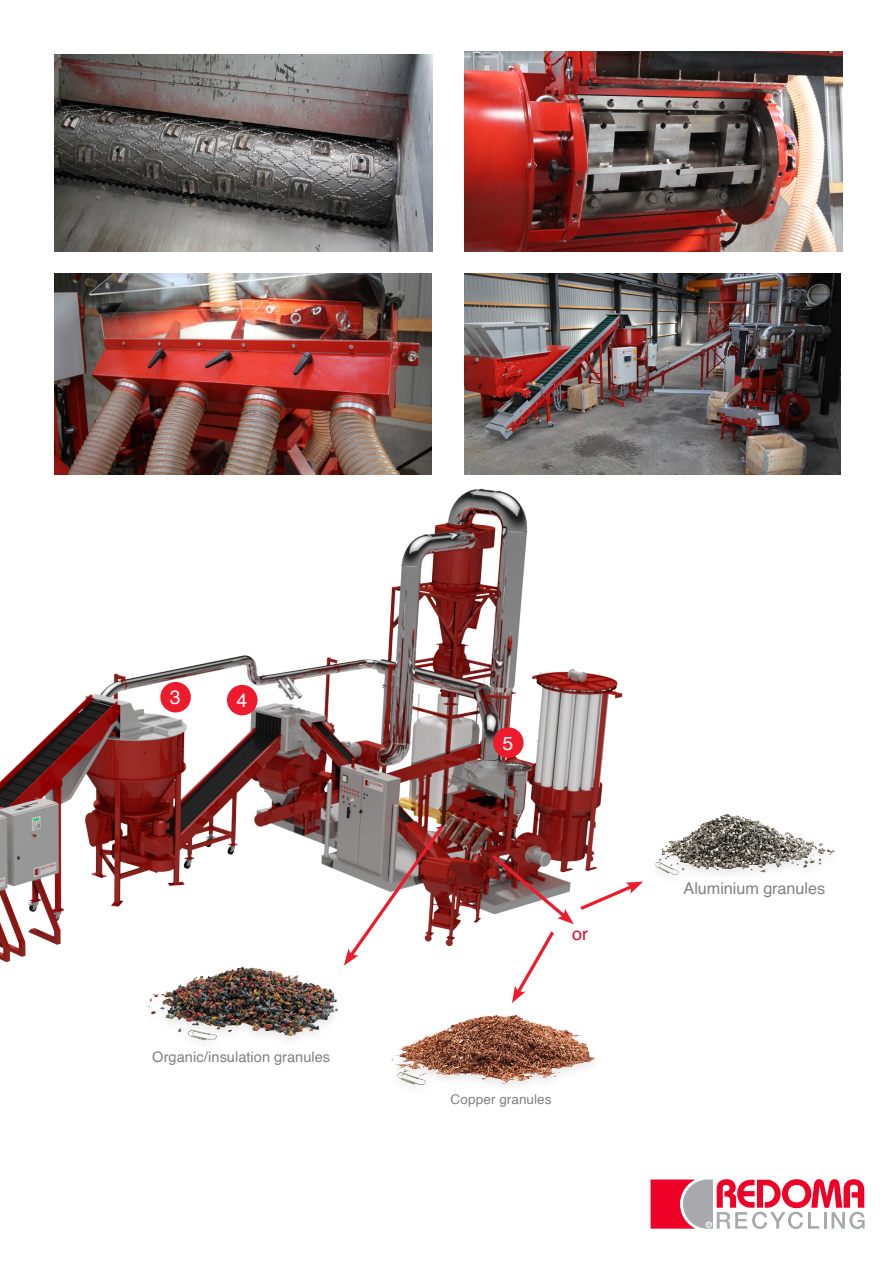
<style>
.page{position:relative;width:893px;height:1263px;background:#fff}
.page>*{position:absolute;margin:0;border:0;box-sizing:border-box;transform-origin:0 0}
.t1{font:19.5px "Helvetica";color:#fff}
.text{font:17.85px "Helvetica";color:#ef0027}
.text-2{font:16.2px "Helvetica";letter-spacing:-.005em;color:#808083}
.text-3{font:14.55px "Helvetica";color:#808083}
.text-4{font:13.5px "Helvetica";letter-spacing:.005em;color:#808083}
</style>
<div class="page">
<img style="left:464px;top:51px;width:378px;height:201px">
<img style="left:54px;top:54px;width:378px;height:198px">
<img style="left:54px;top:274px;width:378px;height:200px">
<img style="left:464px;top:274px;width:376px;height:200px">
<img style="left:0;top:488px;width:623px;height:475px">
<div style="left:391px;top:1013px;width:204px;height:84px;background:#231f20;opacity:.1"></div>
<img style="left:394px;top:1013px;width:104px;height:63px">
<div style="left:655px;top:814px;width:180px;height:71px;background:#231f20;opacity:.1"></div>
<img style="left:660px;top:814px;width:85px;height:56px">
<div style="left:148px;top:963px;width:190px;height:88px;background:#231f20;opacity:.1"></div>
<img style="left:161px;top:966px;width:152px;height:70px">
<svg style="left:344px;top:822px;width:103px;height:144px"></svg>
<div style="left:493px;top:727px;width:31px;height:31px;background:#ee1b2d;border-radius:50%"></div>
<div style="left:227px;top:685px;width:30px;height:30px;background:#ee1b2d;border-radius:50%"></div>
<div style="left:160px;top:682px;width:31px;height:30px;background:#ee1b2d;border-radius:50%"></div>
<svg style="left:489px;top:851px;width:154px;height:152px"></svg>
<svg style="left:651px;top:1179px;width:214px;height:50px"></svg>
<p class="t1" style="left:170px;top:683px;width:12px">3</p>
<p class="t1" style="left:237px;top:685px;width:12px">4</p>
<p class="text-3" style="left:152px;top:1046px;width:179px">Organic/insulation granules</p>
<p class="t1" style="left:503px;top:728px;width:12px">5</p>
<p class="text" style="left:572px;top:919px;width:17px">or</p>
<p class="text-4" style="left:451px;top:1089px;width:102px">Copper granules</p>
<p class="text-2" style="left:684px;top:876px;width:143px">Aluminium granules</p>
</div>
